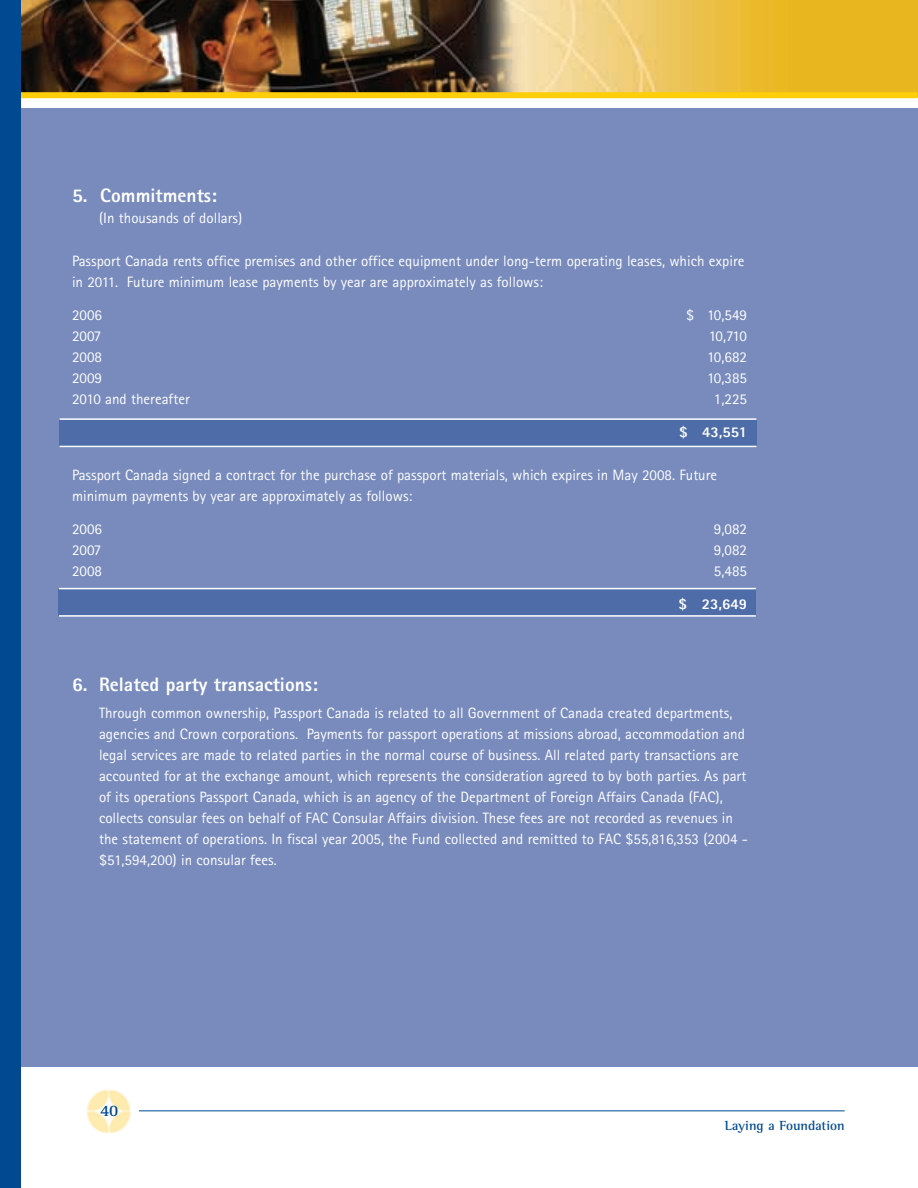
<style>
.page{position:relative;width:918px;height:1188px;background:#fff}
.page>*{position:absolute;margin:0;border:0;box-sizing:border-box;transform-origin:0 0}
.t1{font:800 19.5px "Rotis Sans Serif";color:#fff}
.t2{font:700 16.5px "Rotis Serif";color:#014990}
.t3{font:15px/21px "Rotis Sans Serif";color:#fff}
.t4{font:800 15px "Rotis Sans Serif";color:#fff}
.t5{font:700 13.5px "Rotis Semi Serif";color:#014990}
</style>
<div class="page">
<hr style="left:134px;top:1110px;width:711px;height:1px;background:#014990">
<img style="left:87px;top:1089px;width:51px;height:45px">
<img style="left:20px;top:0;width:897px;height:92px">
<div style="left:20px;top:92px;width:898px;height:6px;background:#fece08"></div>
<div style="left:1px;top:108px;width:917px;height:958px;background:#788bbc"></div>
<div style="left:59px;top:420px;width:697px;height:26px;background:#4d6ca8"></div>
<hr style="left:60px;top:418px;width:696px;height:2px;background:#fff">
<hr style="left:60px;top:446px;width:696px;height:1px;background:#fff">
<div style="left:59px;top:589px;width:697px;height:26px;background:#4d6ca8"></div>
<hr style="left:59px;top:588px;width:697px;height:1px;background:#fff">
<hr style="left:59px;top:615px;width:697px;height:2px;background:#fff">
<div style="left:0;top:0;width:20px;height:1188px;background:#014990"></div>
<h1 class="t1" style="left:72px;top:189px;width:146px">5. Commitments:</h1>
<p class="t3" style="left:99px;top:209px;width:145px">(In thousands of dollars)</p>
<p class="t3" style="left:72px;top:252px;width:674px">Passport Canada rents office premises and other office equipment under long-term operating leases, which expire in 2011. Future minimum lease payments by year are approximately as follows:</p>
<p class="t3" style="left:72px;top:306px;width:31px">2006</p>
<p class="t3" style="left:686px;top:306px;width:62px">$ 10,549</p>
<p class="t3" style="left:72px;top:327px;width:31px">2007</p>
<p class="t3" style="left:709px;top:327px;width:40px">10,710</p>
<p class="t3" style="left:72px;top:348px;width:31px">2008</p>
<p class="t3" style="left:707px;top:348px;width:42px">10,682</p>
<p class="t3" style="left:72px;top:369px;width:31px">2009</p>
<p class="t3" style="left:707px;top:369px;width:42px">10,385</p>
<p class="t3" style="left:72px;top:390px;width:119px">2010 and thereafter</p>
<p class="t3" style="left:714px;top:390px;width:35px">1,225</p>
<p class="t4" style="left:679px;top:427px;width:70px">$ 43,551</p>
<p class="t3" style="left:72px;top:466px;width:647px">Passport Canada signed a contract for the purchase of passport materials, which expires in May 2008. Future minimum payments by year are approximately as follows:</p>
<p class="t3" style="left:72px;top:520px;width:32px">2006</p>
<p class="t3" style="left:714px;top:520px;width:35px">9,082</p>
<p class="t3" style="left:72px;top:541px;width:31px">2007</p>
<p class="t3" style="left:714px;top:541px;width:35px">9,082</p>
<p class="t3" style="left:72px;top:562px;width:31px">2008</p>
<p class="t3" style="left:714px;top:562px;width:35px">5,485</p>
<p class="t4" style="left:678px;top:598px;width:70px">$ 23,649</p>
<h1 class="t1" style="left:72px;top:677px;width:247px">6. Related party transactions:</h1>
<p class="t3" style="left:99px;top:704px;width:650px">Through common ownership, Passport Canada is related to all Government of Canada created departments, agencies and Crown corporations. Payments for passport operations at missions abroad, accommodation and legal services are made to related parties in the normal course of business. All related party transactions are accounted for at the exchange amount, which represents the consideration agreed to by both parties. As part of its operations Passport Canada, which is an agency of the Department of Foreign Affairs Canada (FAC), collects consular fees on behalf of FAC Consular Affairs division. These fees are not recorded as revenues in the statement of operations. In fiscal year 2005, the Fund collected and remitted to FAC $55,816,353 (2004 - $51,594,200) in consular fees.</p>
<p class="t2" style="left:100px;top:1105px;width:20px">40</p>
<p class="t5" style="left:725px;top:1121px;width:121px">Laying a Foundation</p>
</div>
